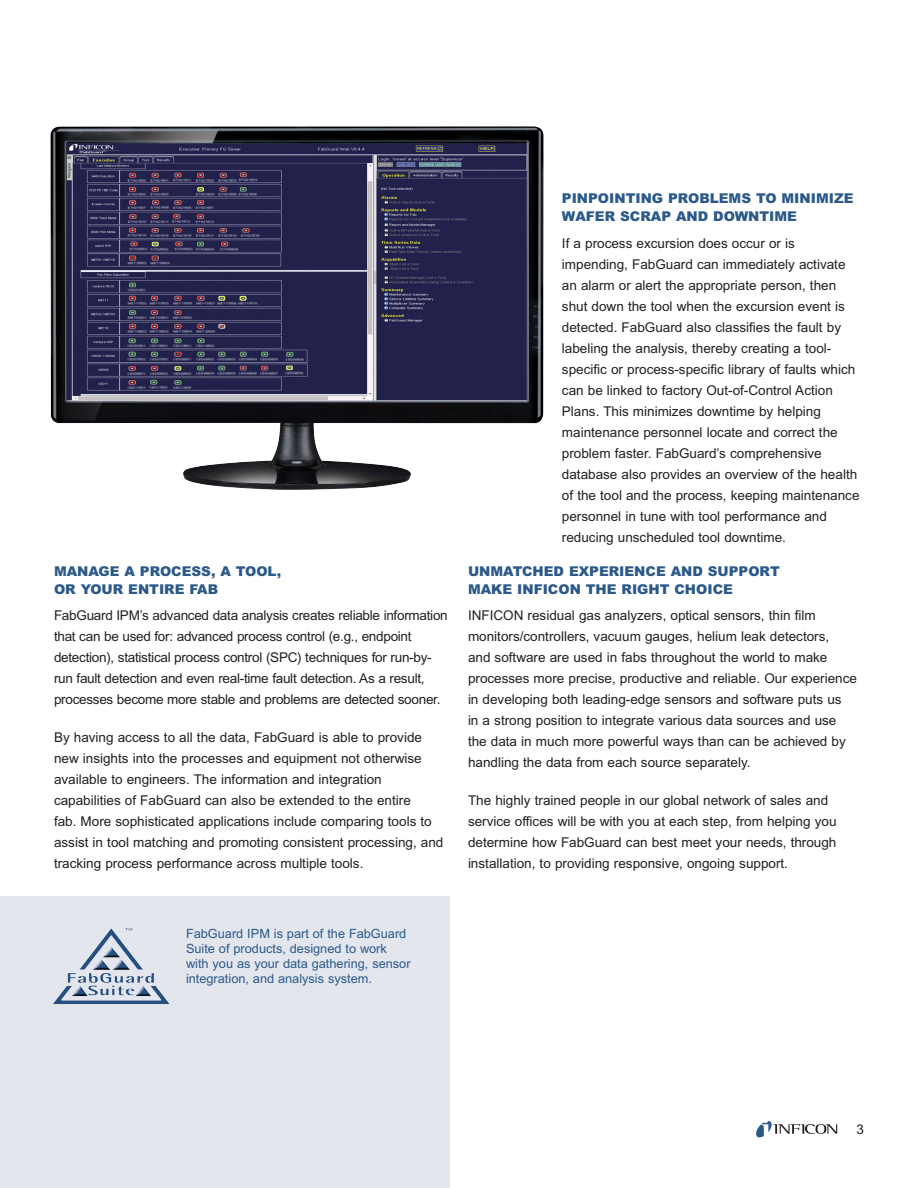
<style>
.page{position:relative;width:918px;height:1188px;background:#fff}
.page>*{position:absolute;margin:0;border:0;box-sizing:border-box;transform-origin:0 0}
.COPY{font:13.5px/21px "Arial MT Std";color:#231f20}
.COPY-2{font:13.5px/21px "Arial MT Std";letter-spacing:-.02em;color:#231f20}
.SUBHEAD{font:900 13.5px/18px "Arial MT Std";color:#2b598a}
.t1{font:12.75px/15px "Arial MT Std";color:#2b598a}
</style>
<div class="page">
<div style="left:0;top:896px;width:450px;height:292px;background:#e4e6ee"></div>
<svg style="left:756px;top:1121px;width:81px;height:16px"></svg>
<img style="left:53px;top:928px;width:117px;height:77px">
<img style="left:50px;top:126px;width:494px;height:364px">
<p class="SUBHEAD" style="left:54px;top:562px;width:229px">MANAGE A PROCESS, A TOOL,<br>OR YOUR ENTIRE FAB</p>
<p class="COPY-2" style="left:54px;top:605px;width:395px">FabGuard IPM’s advanced data analysis creates reliable information that can be used for: advanced process control (e.g., endpoint detection), statistical process control (SPC) techniques for run-by&shy;run fault detection and even real-time fault detection. As a result, processes become more stable and problems are detected sooner.</p>
<p class="COPY" style="left:54px;top:726px;width:391px">By having access to all the data, FabGuard is able to provide new insights into the processes and equipment not otherwise available to engineers. The information and integration capabilities of FabGuard can also be extended to the entire<br>fab. More sophisticated applications include comparing tools to assist in tool matching and promoting consistent processing, and tracking process performance across multiple tools.</p>
<p class="SUBHEAD" style="left:562px;top:189px;width:293px">PINPOINTING PROBLEMS TO MINIMIZE<br>WAFER SCRAP AND DOWNTIME</p>
<p class="COPY" style="left:562px;top:232px;width:299px">If a process excursion does occur or is impending, FabGuard can immediately activate an alarm or alert the appropriate person, then shut down the tool when the excursion event is detected. FabGuard also classifies the fault by labeling the analysis, thereby creating a tool&shy;specific or process-specific library of faults which can be linked to factory Out-of-Control Action Plans. This minimizes downtime by helping maintenance personnel locate and correct the problem faster. FabGuard’s comprehensive database also provides an overview of the health of the tool and the process, keeping maintenance personnel in tune with tool performance and reducing unscheduled tool downtime.</p>
<p class="SUBHEAD" style="left:468px;top:562px;width:313px">UNMATCHED EXPERIENCE AND SUPPORT<br>MAKE INFICON THE RIGHT CHOICE</p>
<p class="COPY" style="left:468px;top:605px;width:391px">INFICON residual gas analyzers, optical sensors, thin film monitors/controllers, vacuum gauges, helium leak detectors,<br>and software are used in fabs throughout the world to make processes more precise, productive and reliable. Our experience in developing both leading-edge sensors and software puts us<br>in a strong position to integrate various data sources and use the data in much more powerful ways than can be achieved by handling the data from each source separately.</p>
<p class="COPY" style="left:468px;top:789px;width:370px">The highly trained people in our global network of sales and service offices will be with you at each step, from helping you determine how FabGuard can best meet your needs, through installation, to providing responsive, ongoing support.</p>
<p class="t1" style="left:186px;top:926px;width:226px">FabGuard IPM is part of the FabGuard Suite of products, designed to work with you as your data gathering, sensor integration, and analysis system.</p>
<p class="COPY" style="left:856px;top:1119px;width:9px">3</p>
</div>
